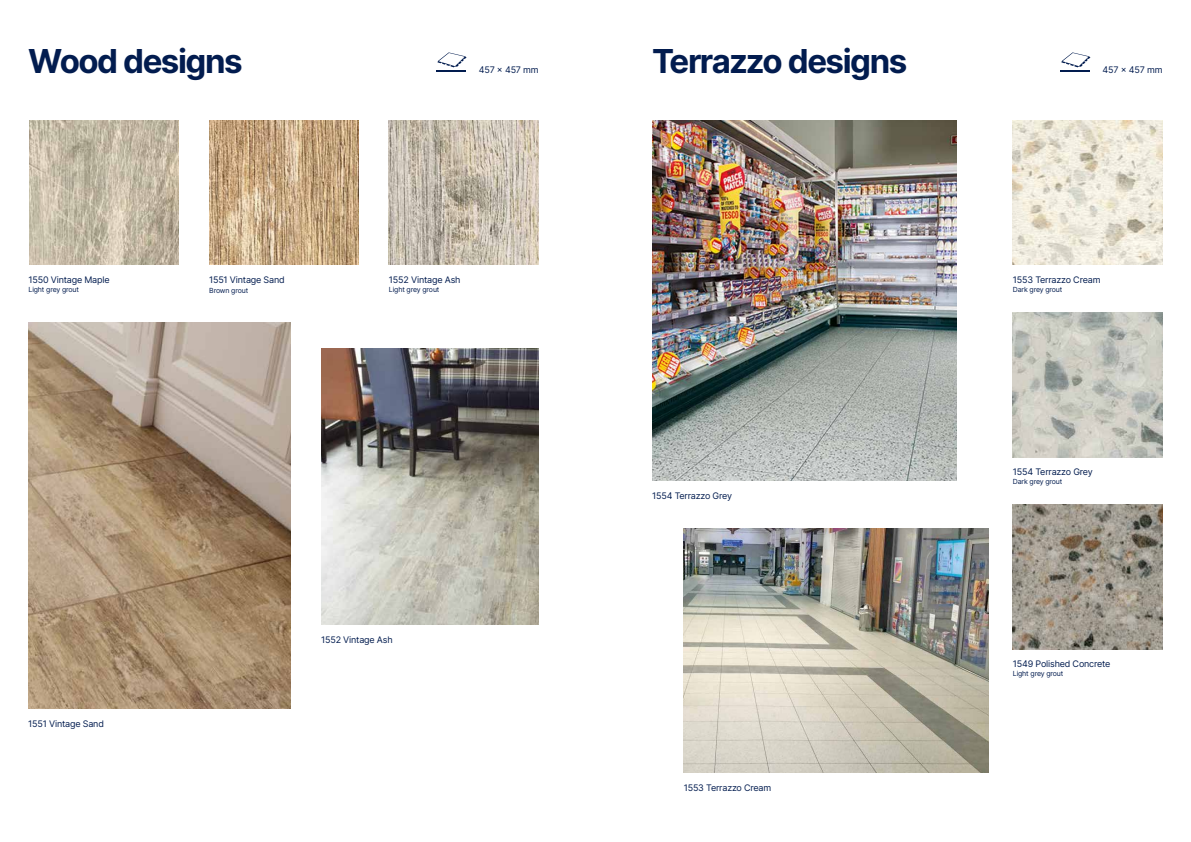
<style>
.page{position:relative;width:1191px;height:842px;background:#fff}
.page>*{position:absolute;margin:0;border:0;box-sizing:border-box;transform-origin:0 0}
.t1{font:700 33px "Inter";letter-spacing:-.045em;color:#021c4f}
.t2{font:9px "Inter";letter-spacing:-.02em;color:#021c4f}
.t3{font:7px "Inter";letter-spacing:-.02em;color:#021c4f}
</style>
<div class="page">
<img style="left:28px;top:322px;width:262px;height:386px">
<img style="left:652px;top:120px;width:305px;height:360px">
<img style="left:321px;top:348px;width:218px;height:276px">
<img style="left:683px;top:528px;width:305px;height:245px">
<img style="left:29px;top:120px;width:150px;height:145px">
<img style="left:209px;top:120px;width:149px;height:145px">
<img style="left:389px;top:120px;width:149px;height:145px">
<img style="left:1013px;top:120px;width:149px;height:145px">
<img style="left:1013px;top:312px;width:149px;height:145px">
<img style="left:1013px;top:504px;width:149px;height:145px">
<svg style="left:437px;top:52px;width:29px;height:15px"></svg>
<hr style="left:436px;top:71px;width:30px;height:1px;background:#021c4f">
<svg style="left:1061px;top:52px;width:29px;height:15px"></svg>
<hr style="left:1059px;top:71px;width:30px;height:1px;background:#021c4f">
<h1 class="t1" style="left:28px;top:37px;width:216px">Wood designs</h1>
<p class="t2" style="left:479px;top:63px;width:61px">457 x 457 mm</p>
<h1 class="t1" style="left:652px;top:37px;width:257px">Terrazzo designs</h1>
<p class="t2" style="left:1102px;top:63px;width:61px">457 x 457 mm</p>
<p class="t2" style="left:28px;top:273px;width:83px">1550 Vintage Maple</p>
<p class="t2" style="left:389px;top:273px;width:73px">1552 Vintage Ash</p>
<p class="t2" style="left:209px;top:273px;width:77px">1551 Vintage Sand</p>
<p class="t2" style="left:1013px;top:273px;width:89px">1553 Terrazzo Cream</p>
<p class="t3" style="left:29px;top:285px;width:52px">Light grey grout</p>
<p class="t3" style="left:209px;top:285px;width:40px">Brown grout</p>
<p class="t3" style="left:389px;top:285px;width:52px">Light grey grout</p>
<p class="t2" style="left:28px;top:717px;width:77px">1551 Vintage Sand</p>
<p class="t2" style="left:321px;top:633px;width:73px">1552 Vintage Ash</p>
<p class="t2" style="left:652px;top:489px;width:81px">1554 Terrazzo Grey</p>
<p class="t2" style="left:683px;top:781px;width:89px">1553 Terrazzo Cream</p>
<p class="t3" style="left:1013px;top:285px;width:51px">Dark grey grout</p>
<p class="t2" style="left:1013px;top:465px;width:81px">1554 Terrazzo Grey</p>
<p class="t3" style="left:1013px;top:477px;width:51px">Dark grey grout</p>
<p class="t2" style="left:1013px;top:657px;width:99px">1549 Polished Concrete</p>
<p class="t3" style="left:1013px;top:669px;width:52px">Light grey grout</p>
</div>
